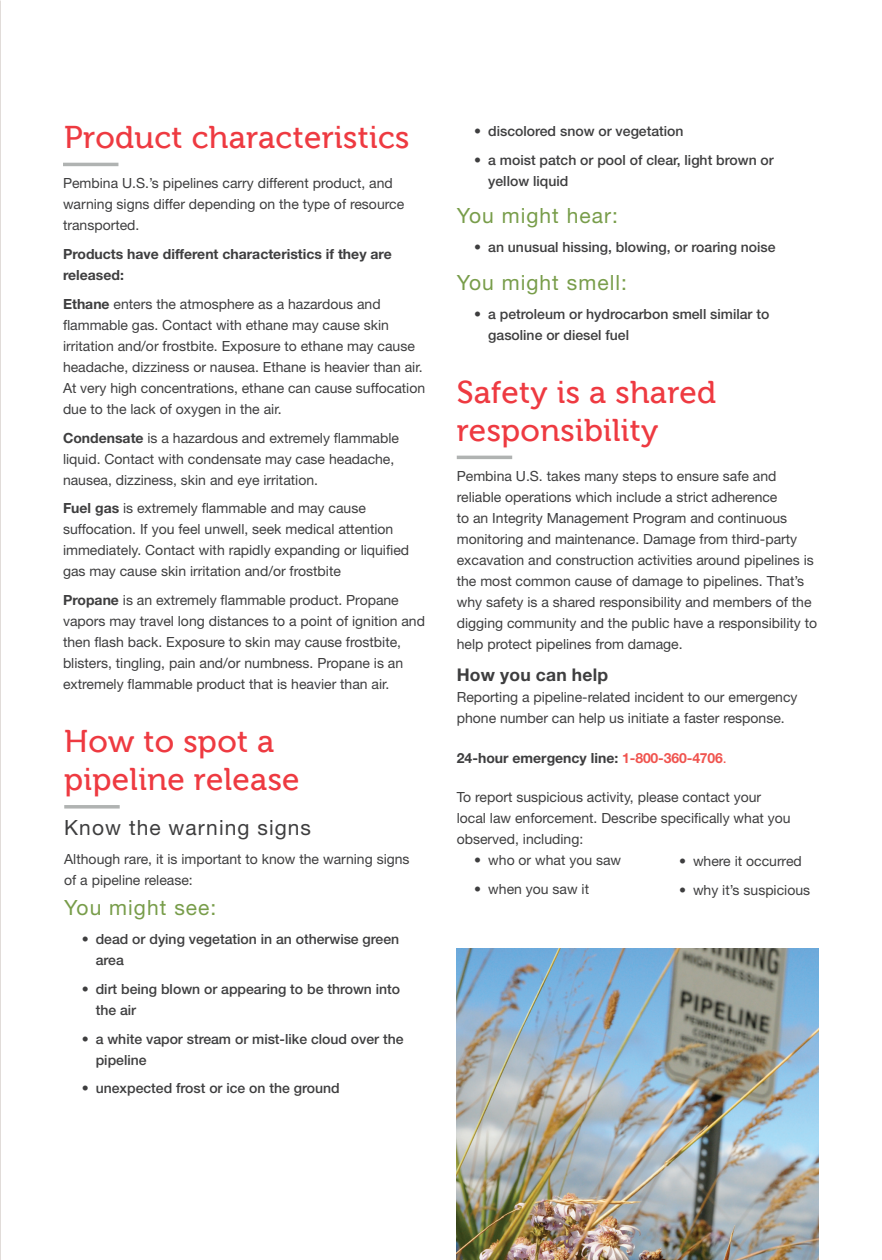
<style>
.page{position:relative;width:882px;height:1260px;background:#fff}
.page>*{position:absolute;margin:0;border:0;box-sizing:border-box;transform-origin:0 0}
.Title_-_red{font:31.5px/37.8px "Museo 500";letter-spacing:.01em;color:#ee3a41}
.t1{font:21px "Helvetica Neue LT Std";letter-spacing:.05em;color:#789d4a}
.secondary_header{font:21px "Helvetica Neue LT Std";letter-spacing:.05em;color:#3e3e3f}
.body{font:700 17.5px "Helvetica Neue LT Std";letter-spacing:.01em;color:#3e3e3f}
.body-2{font:14px/21px "Helvetica Neue LT Std";color:#3e3e3f}
.t2{font:500 14px/21px "Helvetica Neue LT Std";color:#3e3e3f}
.body-3{font:700 14px/21px "Helvetica Neue LT Std";color:#3e3e3f}
.s1{font-weight:700}
.s2{color:#f0544f}
.s3{font-weight:400;color:#f0544f}
</style>
<div class="page">
<img style="left:457px;top:949px;width:362px;height:311px">
<svg style="left:64px;top:805px;width:56px;height:4px"></svg>
<hr style="left:63px;top:163px;width:55px;height:3px;background:#b0b3b2">
<hr style="left:457px;top:456px;width:55px;height:3px;background:#b0b3b2">
<p class="Title_-_red" style="left:64px;top:119px;width:347px">Product characteristics</p>
<p class="body-2" style="left:63px;top:172px;width:343px">Pembina U.S.’s pipelines carry different product, and warning signs differ depending on the type of resource transported.</p>
<p class="body-3" style="left:63px;top:243px;width:330px">Products have different characteristics if they are released:</p>
<p class="body-2" style="left:63px;top:293px;width:364px"><span class="s1">Ethane</span> enters the atmosphere as a hazardous and flammable gas. Contact with ethane may cause skin irritation and/or frostbite. Exposure to ethane may cause headache, dizziness or nausea. Ethane is heavier than air.<br>At very high concentrations, ethane can cause suffocation due to the lack of oxygen in the air.</p>
<p class="body-2" style="left:63px;top:427px;width:338px"><span class="s1">Condensate</span> is a hazardous and extremely flammable liquid. Contact with condensate may case headache, nausea, dizziness, skin and eye irritation.</p>
<p class="body-2" style="left:63px;top:498px;width:348px"><span class="s1">Fuel gas</span> is extremely flammable and may cause suffocation. If you feel unwell, seek medical attention immediately. Contact with rapidly expanding or liquified gas may cause skin irritation and/or frostbite</p>
<p class="body-2" style="left:63px;top:590px;width:363px"><span class="s1">Propane</span> is an extremely flammable product. Propane vapors may travel long distances to a point of ignition and then flash back. Exposure to skin may cause frostbite, blisters, tingling, pain and/or numbness. Propane is an extremely flammable product that is heavier than air.</p>
<p class="Title_-_red" style="left:64px;top:723px;width:237px">How to spot a pipeline release</p>
<p class="secondary_header" style="left:64px;top:815px;width:248px">Know the warning signs</p>
<p class="body-2" style="left:64px;top:848px;width:347px">Although rare, it is important to know the warning signs of a pipeline release:</p>
<p class="t1" style="left:64px;top:895px;width:154px">You might see:</p>
<p class="t2" style="left:96px;top:928px;width:305px;text-indent:-14px">• dead or dying vegetation in an otherwise green area</p>
<p class="t2" style="left:96px;top:978px;width:306px;text-indent:-14px">• dirt being blown or appearing to be thrown into the air</p>
<p class="t2" style="left:96px;top:1028px;width:309px;text-indent:-14px">• a white vapor stream or mist-like cloud over the pipeline</p>
<p class="t2" style="left:82px;top:1078px;width:260px">• unexpected frost or ice on the ground</p>
<p class="t2" style="left:474px;top:120px;width:211px">• discolored snow or vegetation</p>
<p class="t2" style="left:488px;top:149px;width:287px;text-indent:-14px">• a moist patch or pool of clear, light brown or yellow liquid</p>
<p class="t1" style="left:457px;top:204px;width:163px">You might hear:</p>
<p class="t2" style="left:474px;top:237px;width:303px">• an unusual hissing, blowing, or roaring noise</p>
<p class="t1" style="left:457px;top:270px;width:172px">You might smell:</p>
<p class="t2" style="left:488px;top:303px;width:283px;text-indent:-14px">• a petroleum or hydrocarbon smell similar to gasoline or diesel fuel</p>
<p class="Title_-_red" style="left:457px;top:374px;width:261px">Safety is a shared responsibility</p>
<p class="body-2" style="left:457px;top:465px;width:362px">Pembina U.S. takes many steps to ensure safe and reliable operations which include a strict adherence<br>to an Integrity Management Program and continuous monitoring and maintenance. Damage from third-party excavation and construction activities around pipelines is the most common cause of damage to pipelines. That’s why safety is a shared responsibility and members of the digging community and the public have a responsibility to help protect pipelines from damage.</p>
<p class="body" style="left:457px;top:664px;width:153px">How you can help</p>
<p class="body-2" style="left:457px;top:687px;width:342px">Reporting a pipeline-related incident to our emergency phone number can help us initiate a faster response.</p>
<p class="body-3" style="left:457px;top:747px;width:272px">24-hour emergency line: <span class="s2">1-800-360-4706</span><span class="s3">.</span></p>
<p class="body-2" style="left:457px;top:786px;width:335px">To report suspicious activity, please contact your local law enforcement. Describe specifically what you observed, including:</p>
<p class="body-2" style="left:474px;top:849px;width:148px">• who or what you saw</p>
<p class="body-2" style="left:474px;top:878px;width:116px">• when you saw it</p>
<p class="body-2" style="left:679px;top:850px;width:124px">• where it occurred</p>
<p class="body-2" style="left:679px;top:879px;width:133px">• why it’s suspicious</p>
</div>
